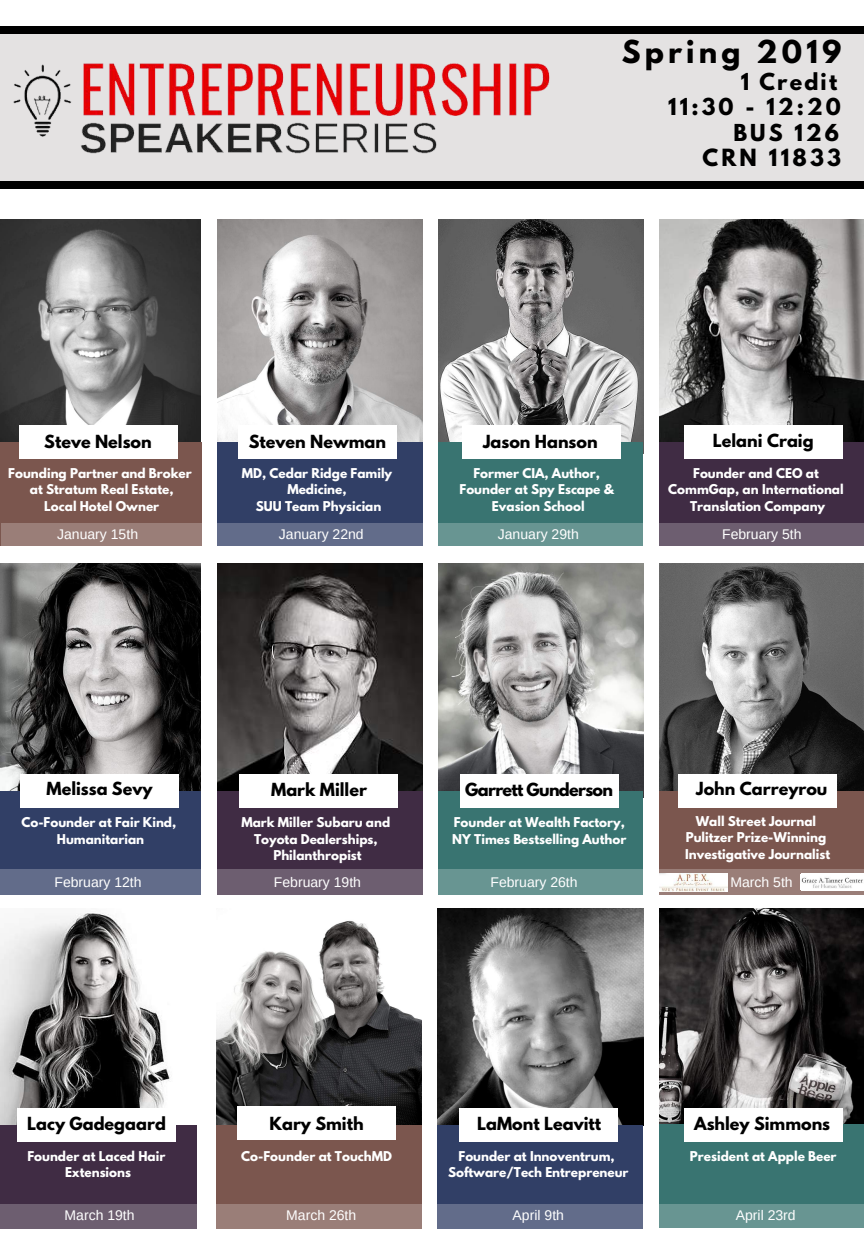
<style>
.page{position:relative;width:864px;height:1242px;background:#fff}
.page>*{position:absolute;margin:0;border:0;box-sizing:border-box;transform-origin:0 0}
.t1{font:700 28px "League Spartan";letter-spacing:.15em;color:#000}
.t2{font:700 21px "League Spartan";letter-spacing:.15em;color:#000}
.t3{font:700 20.7px "League Spartan";letter-spacing:.15em;color:#000}
.t4{font:700 16px "League Spartan";color:#000}
.t5{font:700 16px "League Spartan";letter-spacing:-.04em;color:#000}
.t6{font:14px "Arimo";color:#fff}
.t7{font:700 12px/16.5px "League Spartan";color:#fff;text-align:center}
.t8{font:10.9px "Sanchez";letter-spacing:.15em;color:#fff}
</style>
<div class="page">
<div style="left:0;top:31px;width:864px;height:154px;background:#e4e2e2"></div>
<img style="left:778px;top:219px;width:86px;height:223px">
<img style="left:0;top:570px;width:201px;height:221px">
<img style="left:217px;top:570px;width:205px;height:221px">
<img style="left:438px;top:570px;width:205px;height:221px">
<img style="left:659px;top:564px;width:205px;height:227px">
<img style="left:0;top:913px;width:170px;height:212px">
<img style="left:216px;top:920px;width:206px;height:205px">
<img style="left:438px;top:909px;width:205px;height:216px">
<img style="left:659px;top:909px;width:205px;height:215px">
<div style="left:0;top:791px;width:201px;height:104px;background:#313f66"></div>
<div style="left:0;top:1125px;width:197px;height:104px;background:#402c44"></div>
<img style="left:0;top:63px;width:778px;height:507px">
<div style="left:19px;top:425px;width:158px;height:33px;background:#fff"></div>
<div style="left:217px;top:442px;width:205px;height:104px;background:#313f66"></div>
<div style="left:238px;top:425px;width:159px;height:33px;background:#fff"></div>
<div style="left:438px;top:442px;width:205px;height:104px;background:#397471"></div>
<div style="left:659px;top:442px;width:205px;height:104px;background:#402c44"></div>
<div style="left:462px;top:425px;width:158px;height:33px;background:#fff"></div>
<svg style="left:658px;top:523px;width:206px;height:31px;fill:#6d5e70"></svg>
<div style="left:684px;top:425px;width:159px;height:33px;background:#fff"></div>
<div style="left:216px;top:1125px;width:206px;height:104px;background:#7b564e"></div>
<div style="left:438px;top:1125px;width:205px;height:104px;background:#313f66"></div>
<div style="left:659px;top:1124px;width:205px;height:104px;background:#397471"></div>
<div style="left:17px;top:1108px;width:159px;height:33px;background:#fff"></div>
<div style="left:237px;top:1107px;width:159px;height:33px;background:#fff"></div>
<div style="left:459px;top:1108px;width:159px;height:33px;background:#fff"></div>
<div style="left:684px;top:1108px;width:159px;height:33px;background:#fff"></div>
<div style="left:438px;top:791px;width:205px;height:104px;background:#397471"></div>
<div style="left:659px;top:791px;width:205px;height:104px;background:#7b564e"></div>
<div style="left:217px;top:791px;width:205px;height:104px;background:#402c44"></div>
<div style="left:240px;top:774px;width:158px;height:33px;background:#fff"></div>
<div style="left:460px;top:774px;width:159px;height:33px;background:#fff"></div>
<div style="left:678px;top:774px;width:159px;height:33px;background:#fff"></div>
<div style="left:20px;top:774px;width:159px;height:33px;background:#fff"></div>
<div style="left:659px;top:870px;width:205px;height:25px;background:#9a7e78"></div>
<div style="left:437px;top:1204px;width:206px;height:25px;background:#626c8a"></div>
<div style="left:659px;top:1204px;width:205px;height:24px;background:#689592"></div>
<div style="left:0;top:181px;width:864px;height:8px;background:#000"></div>
<div style="left:0;top:26px;width:864px;height:8px;background:#000"></div>
<svg style="left:1px;top:523px;width:206px;height:31px;fill:#9a7e78"></svg>
<svg style="left:216px;top:523px;width:211px;height:31px;fill:#626c8a"></svg>
<svg style="left:438px;top:523px;width:211px;height:31px;fill:#689592"></svg>
<div style="left:438px;top:870px;width:205px;height:25px;background:#689592"></div>
<div style="left:217px;top:870px;width:206px;height:25px;background:#6d5e70"></div>
<div style="left:0;top:870px;width:201px;height:25px;background:#626c8a"></div>
<div style="left:0;top:1204px;width:197px;height:25px;background:#6d5e70"></div>
<div style="left:216px;top:1204px;width:206px;height:25px;background:#9a7e78"></div>
<div style="left:801px;top:873px;width:63px;height:18px;background:#fff"></div>
<img style="left:801px;top:877px;width:62px;height:11px">
<img style="left:659px;top:874px;width:68px;height:17px">
<h1 class="t1" style="left:622px;top:37px;width:221px">Spring 2019</h1>
<h3 class="t3" style="left:741px;top:71px;width:98px">1 Credit</h3>
<h3 class="t3" style="left:668px;top:97px;width:174px">11:30 - 12:20</h3>
<h3 class="t3" style="left:733px;top:122px;width:107px">BUS 126</h3>
<h2 class="t2" style="left:703px;top:147px;width:140px">CRN 11833</h2>
<h3 class="t4" style="left:44px;top:434px;width:109px">Steve Nelson</h3>
<h3 class="t4" style="left:249px;top:434px;width:139px">Steven Newman</h3>
<h3 class="t4" style="left:483px;top:434px;width:116px">Jason Hanson</h3>
<h3 class="t4" style="left:713px;top:433px;width:102px">Lelani Craig</h3>
<p class="t7" style="left:8px;top:466px;width:185px">Founding Partner and Broker at Stratum Real Estate,<br>Local Hotel Owner</p>
<p class="t7" style="left:242px;top:466px;width:152px">MD, Cedar Ridge Family<br>Medicine,<br>SUU Team Physician</p>
<p class="t7" style="left:460px;top:466px;width:156px">Former CIA, Author,<br>Founder at Spy Escape &amp;<br>Evasion School</p>
<p class="t7" style="left:668px;top:466px;width:177px">Founder and CEO at<br>CommGap, an International<br>Translation Company</p>
<p class="t6" style="left:57px;top:527px;width:82px">January 15th</p>
<p class="t6" style="left:279px;top:527px;width:86px">January 22nd</p>
<p class="t6" style="left:498px;top:527px;width:82px">January 29th</p>
<p class="t6" style="left:722px;top:527px;width:81px">February 5th</p>
<h3 class="t4" style="left:47px;top:781px;width:107px">Melissa Sevy</h3>
<p class="t7" style="left:21px;top:816px;width:156px">Co-Founder at Fair Kind,<br>Humanitarian</p>
<h3 class="t4" style="left:271px;top:781px;width:97px">Mark Miller</h3>
<h3 class="t4" style="left:696px;top:781px;width:133px">John Carreyrou</h3>
<h3 class="t5" style="left:465px;top:781px;width:149px">Garrett Gunderson</h3>
<p class="t7" style="left:241px;top:816px;width:150px">Mark Miller Subaru and<br>Toyota Dealerships,<br>Philanthropist</p>
<p class="t7" style="left:452px;top:816px;width:176px;text-align:left">Founder at Wealth Factory,<br>NY Times Bestselling Author</p>
<p class="t7" style="left:685px;top:814px;width:146px">Wall Street Journal<br>Pulitzer Prize-Winning<br>Investigative Journalist</p>
<p class="t6" style="left:54px;top:874px;width:89px">February 12th</p>
<p class="t6" style="left:274px;top:874px;width:89px">February 19th</p>
<p class="t6" style="left:490px;top:874px;width:89px">February 26th</p>
<p class="t6" style="left:730px;top:874px;width:64px">March 5th</p>
<h3 class="t4" style="left:27px;top:1116px;width:140px">Lacy Gadegaard</h3>
<h3 class="t4" style="left:269px;top:1116px;width:96px">Kary Smith</h3>
<h3 class="t4" style="left:477px;top:1116px;width:126px">LaMont Leavitt</h3>
<h3 class="t4" style="left:694px;top:1116px;width:137px">Ashley Simmons</h3>
<p class="t7" style="left:27px;top:1149px;width:139px">Founder at Laced Hair<br>Extensions</p>
<p class="t7" style="left:241px;top:1149px;width:152px">Co-Founder at TouchMD</p>
<p class="t7" style="left:448px;top:1149px;width:182px">Founder at Innoventrum,<br>Software/Tech Entrepreneur</p>
<p class="t7" style="left:690px;top:1150px;width:148px">President at Apple Beer</p>
<p class="t8" style="left:516px;top:1206px;width:36px">Jan 8</p>
<p class="t8" style="left:719px;top:1206px;width:36px">Jan 8</p>
<p class="t6" style="left:65px;top:1208px;width:72px">March 19th</p>
<p class="t6" style="left:286px;top:1208px;width:72px">March 26th</p>
<p class="t6" style="left:513px;top:1208px;width:53px">April 9th</p>
<p class="t6" style="left:736px;top:1208px;width:61px">April 23rd</p>
</div>
